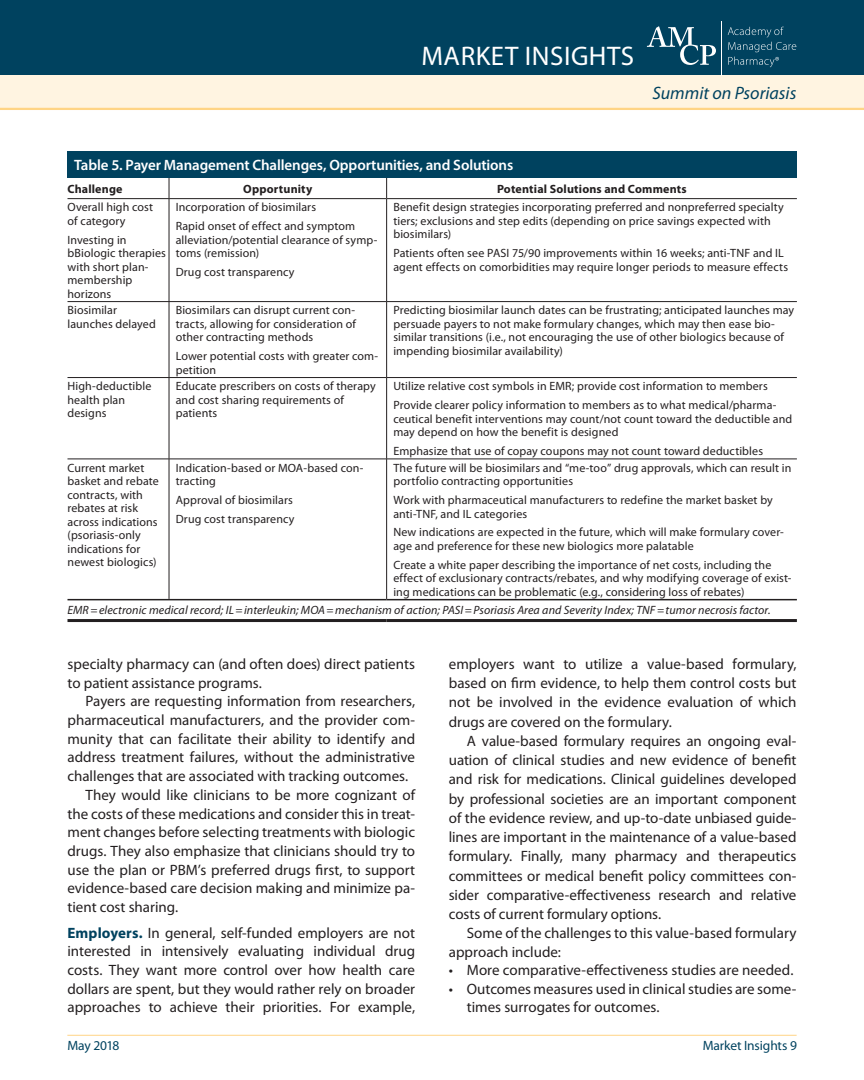
<style>
.page{position:relative;width:864px;height:1080px;background:#fff}
.page>*{position:absolute;margin:0;border:0;box-sizing:border-box;transform-origin:0 0}
.t1{font:27px "Myriad Pro";letter-spacing:.02em;color:#fff}
.t2{font:italic 18px "Myriad Pro";color:#00425f}
.t3{font:15px/19.2px "Myriad Pro";color:#231f20}
.t4{font:600 15px "Myriad Pro";letter-spacing:-.01em;color:#fff}
.t5{font:13.5px "Myriad Pro";letter-spacing:-.01em;color:#00425f}
.t6{font:12px/13.5px "Myriad Pro";letter-spacing:.01em;color:#231f20}
.t7{font:italic 12px "Myriad Pro";letter-spacing:.005em;color:#231f20}
.t8{font:700 12px "Myriad Pro";letter-spacing:.015em;color:#231f20}
.s1{font-weight:700;color:#00425f}
</style>
<div class="page">
<hr style="left:67px;top:1035px;width:730px;height:1px;background:#ffd485">
<div style="left:0;top:0;width:864px;height:76px;background:#00425f"></div>
<div style="left:0;top:76px;width:864px;height:33px;background:#fff4e1"></div>
<hr style="left:0;top:108px;width:864px;height:2px;background:#ffd485">
<svg style="left:728px;top:27px;width:68px;height:40px"></svg>
<hr style="left:722px;top:21px;width:1px;height:54px;background:#fff">
<svg style="left:647px;top:26px;width:69px;height:39px"></svg>
<svg style="left:169px;top:178px;width:1px;height:20px"></svg>
<svg style="left:386px;top:178px;width:1px;height:20px"></svg>
<hr style="left:169px;top:199px;width:1px;height:102px;background:#231f20">
<hr style="left:386px;top:199px;width:1px;height:102px;background:#231f20">
<hr style="left:68px;top:301px;width:101px;height:1px;background:#231f20">
<hr style="left:169px;top:301px;width:218px;height:1px;background:#231f20">
<hr style="left:169px;top:302px;width:1px;height:75px;background:#231f20">
<hr style="left:387px;top:301px;width:410px;height:1px;background:#231f20">
<hr style="left:386px;top:302px;width:1px;height:75px;background:#231f20">
<hr style="left:68px;top:377px;width:101px;height:1px;background:#231f20">
<hr style="left:169px;top:377px;width:218px;height:1px;background:#231f20">
<hr style="left:169px;top:378px;width:1px;height:81px;background:#231f20">
<hr style="left:387px;top:377px;width:410px;height:1px;background:#231f20">
<hr style="left:386px;top:378px;width:1px;height:81px;background:#231f20">
<hr style="left:68px;top:459px;width:101px;height:1px;background:#231f20">
<hr style="left:169px;top:459px;width:218px;height:1px;background:#231f20">
<hr style="left:169px;top:459px;width:1px;height:140px;background:#231f20">
<hr style="left:387px;top:459px;width:410px;height:1px;background:#231f20">
<hr style="left:386px;top:459px;width:1px;height:140px;background:#231f20">
<hr style="left:68px;top:198px;width:101px;height:1px;background:#231f20">
<hr style="left:169px;top:198px;width:218px;height:1px;background:#231f20">
<hr style="left:387px;top:198px;width:410px;height:1px;background:#231f20">
<hr style="left:68px;top:599px;width:101px;height:1px;background:#231f20">
<hr style="left:169px;top:599px;width:218px;height:1px;background:#231f20">
<hr style="left:387px;top:599px;width:410px;height:1px;background:#231f20">
<hr style="left:68px;top:619px;width:101px;height:3px;background:#231f20">
<hr style="left:169px;top:619px;width:218px;height:3px;background:#231f20">
<hr style="left:387px;top:619px;width:410px;height:3px;background:#231f20">
<div style="left:67px;top:151px;width:730px;height:27px;background:#00425f"></div>
<h1 class="t1" style="left:422px;top:39px;width:214px">MARKET INSIGHTS</h1>
<h2 class="t2" style="left:652px;top:82px;width:146px">Summit on Psoriasis</h2>
<p class="t4" style="left:74px;top:156px;width:441px">Table 5. Payer Management Challenges, Opportunities, and Solutions</p>
<p class="t8" style="left:68px;top:181px;width:57px">Challenge</p>
<p class="t8" style="left:243px;top:181px;width:71px">Opportunity</p>
<p class="t8" style="left:497px;top:181px;width:191px">Potential Solutions and Comments</p>
<p class="t6" style="left:68px;top:200px;width:87px">Overall high cost of category</p>
<p class="t6" style="left:68px;top:233px;width:100px">Investing in bBiologic therapies with short plan&shy;membership horizons</p>
<p class="t6" style="left:176px;top:198px;width:181px;line-height:18.9px">Incorporation of biosimilars<br>Rapid onset of effect and symptom</p>
<p class="t6" style="left:176px;top:233px;width:203px">alleviation/potential clearance of symp&shy;toms (remission)</p>
<p class="t6" style="left:176px;top:265px;width:120px">Drug cost transparency</p>
<p class="t6" style="left:393px;top:200px;width:392px">Benefit design strategies incorporating preferred and nonpreferred specialty tiers; exclusions and step edits (depending on price savings expected with biosimilars)</p>
<p class="t6" style="left:393px;top:246px;width:396px">Patients often see PASI 75/90 improvements within 16 weeks; anti-TNF and IL agent effects on comorbidities may require longer periods to measure effects</p>
<p class="t6" style="left:68px;top:303px;width:90px">Biosimilar launches delayed</p>
<p class="t6" style="left:176px;top:303px;width:182px;text-align:justify">Biosimilars can disrupt current con&shy;tracts, allowing for consideration of other contracting methods</p>
<p class="t6" style="left:176px;top:349px;width:204px">Lower potential costs with greater com&shy;petition</p>
<p class="t6" style="left:393px;top:303px;width:402px">Predicting biosimilar launch dates can be frustrating; anticipated launches may persuade payers to not make formulary changes, which may then ease bio&shy;similar transitions (i.e., not encouraging the use of other biologics because of impending biosimilar availability)</p>
<p class="t6" style="left:68px;top:379px;width:85px">High-deductible health plan designs</p>
<p class="t6" style="left:176px;top:379px;width:201px">Educate prescribers on costs of therapy and cost sharing requirements of patients</p>
<p class="t6" style="left:393px;top:377px;width:385px;line-height:18.9px">Utilize relative cost symbols in EMR; provide cost information to members<br>Provide clearer policy information to members as to what medical/pharma-</p>
<p class="t6" style="left:393px;top:412px;width:400px">ceutical benefit interventions may count/not count toward the deductible and may depend on how the benefit is designed</p>
<p class="t6" style="left:393px;top:444px;width:371px">Emphasize that use of copay coupons may not count toward deductibles</p>
<p class="t6" style="left:393px;top:461px;width:400px">The future will be biosimilars and “me-too” drug approvals, which can result in portfolio contracting opportunities</p>
<p class="t6" style="left:393px;top:493px;width:381px">Work with pharmaceutical manufacturers to redefine the market basket by anti-TNF, and IL categories</p>
<p class="t6" style="left:393px;top:526px;width:392px">New indications are expected in the future, which will make formulary cover&shy;age and preference for these new biologics more palatable</p>
<p class="t6" style="left:393px;top:558px;width:400px">Create a white paper describing the importance of net costs, including the effect of exclusionary contracts/rebates, and why modifying coverage of exist&shy;ing medications can be problematic (e.g., considering loss of rebates)</p>
<p class="t7" style="left:68px;top:603px;width:705px">EMR=electronic medical record; IL=interleukin; MOA=mechanism of action; PASI=Psoriasis Area and Severity Index; TNF=tumor necrosis factor.</p>
<p class="t6" style="left:68px;top:461px;width:93px">Current market basket and rebate contracts, with rebates at risk across indications (psoriasis-only indications for newest biologics)</p>
<p class="t6" style="left:176px;top:461px;width:189px">Indication-based or MOA-based con&shy;tracting</p>
<p class="t6" style="left:176px;top:490px;width:120px;line-height:18.9px">Approval of biosimilars<br>Drug cost transparency</p>
<p class="t3" style="left:68px;top:654px;width:349px;line-height:18.8px">specialty pharmacy can (and often does) direct patients to patient assistance programs.</p>
<p class="t3" style="left:86px;top:692px;width:331px">Payers are requesting information from researchers,</p>
<p class="t3" style="left:68px;top:710px;width:349px">pharmaceutical manufacturers, and the provider com-</p>
<p class="t3" style="left:68px;top:729px;width:349px">munity that can facilitate their ability to identify and</p>
<p class="t3" style="left:68px;top:748px;width:349px">address treatment failures, without the administrative</p>
<p class="t3" style="left:68px;top:766px;width:342px">challenges that are associated with tracking outcomes.</p>
<p class="t3" style="left:86px;top:785px;width:331px">They would like clinicians to be more cognizant of</p>
<p class="t3" style="left:68px;top:804px;width:349px">the costs of these medications and consider this in treat-</p>
<p class="t3" style="left:68px;top:822px;width:349px">ment changes before selecting treatments with biologic</p>
<p class="t3" style="left:68px;top:841px;width:349px">drugs. They also emphasize that clinicians should try to</p>
<p class="t3" style="left:68px;top:860px;width:349px">use the plan or PBM’s preferred drugs first, to support</p>
<p class="t3" style="left:68px;top:879px;width:349px">evidence-based care decision making and minimize pa-</p>
<p class="t3" style="left:68px;top:897px;width:112px">tient cost sharing.</p>
<p class="t3" style="left:68px;top:923px;width:349px;line-height:18.8px;text-align:justify"><span class="s1">Employers.</span> In general, self-funded employers are not interested in intensively evaluating individual drug costs. They want more control over how health care dollars are spent, but they would rather rely on broader approaches to achieve their priorities. For example,</p>
<p class="t3" style="left:449px;top:654px;width:349px;text-align:justify">employers want to utilize a value-based formulary, based on firm evidence, to help them control costs but not be involved in the evidence evaluation of which drugs are covered on the formulary.</p>
<p class="t3" style="left:449px;top:731px;width:349px;text-align:justify;text-indent:18px">A value-based formulary requires an ongoing eval&shy;uation of clinical studies and new evidence of benefit and risk for medications. Clinical guidelines developed by professional societies are an important component of the evidence review, and up-to-date unbiased guide&shy;lines are important in the maintenance of a value-based formulary. Finally, many pharmacy and therapeutics committees or medical benefit policy committees con&shy;sider comparative-effectiveness research and relative costs of current formulary options.</p>
<p class="t3" style="left:449px;top:924px;width:349px;line-height:18.5px;text-indent:18px">Some of the challenges to this value-based formulary approach include:</p>
<p class="t3" style="left:449px;top:960px;width:346px">• More comparative-effectiveness studies are needed.</p>
<p class="t3" style="left:467px;top:979px;width:331px;line-height:18.5px;text-indent:-18px">• Outcomes measures used in clinical studies are some&shy;times surrogates for outcomes.</p>
<p class="t5" style="left:68px;top:1037px;width:54px">May 2018</p>
<p class="t5" style="left:703px;top:1037px;width:96px">Market Insights 9</p>
</div>
